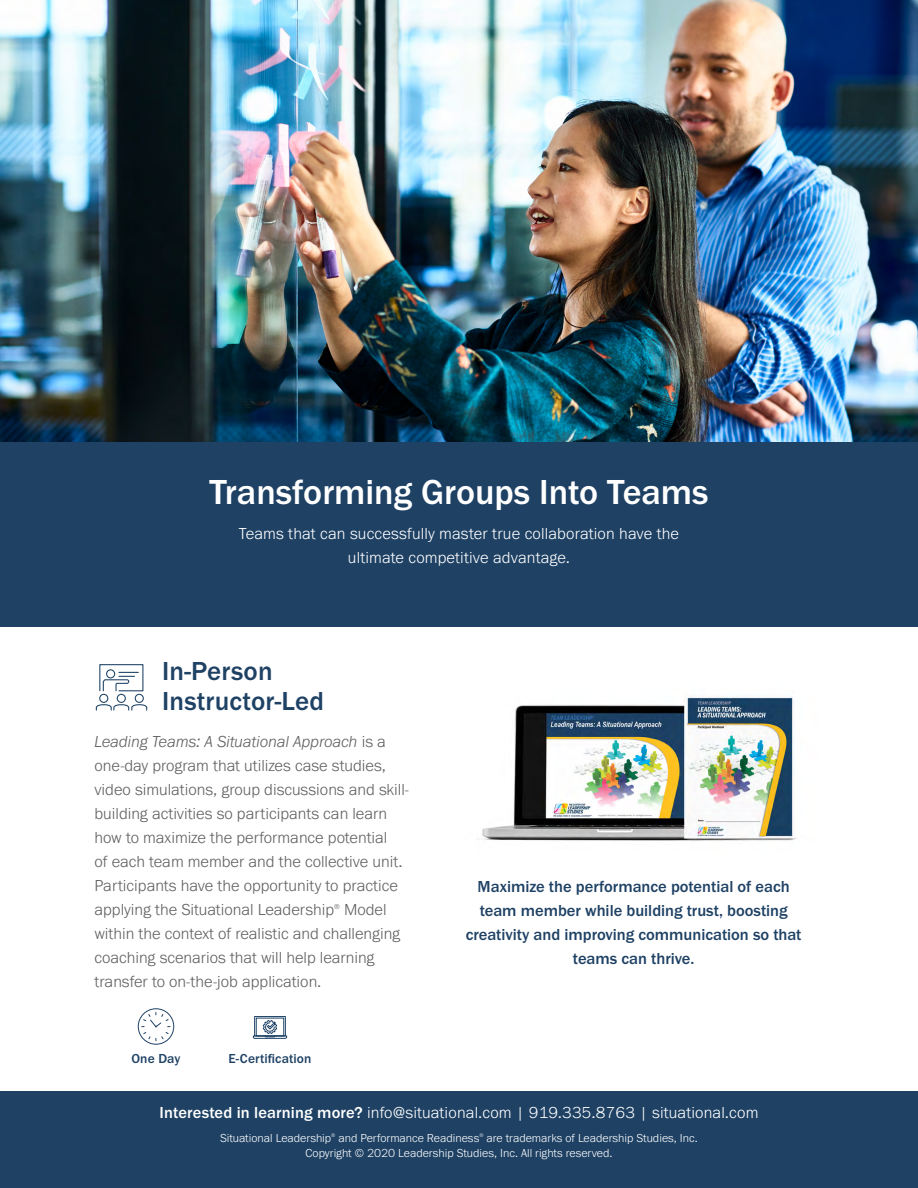
<style>
.page{position:relative;width:918px;height:1188px;background:#fff}
.page>*{position:absolute;margin:0;border:0;box-sizing:border-box;transform-origin:0 0}
.t1{font:500 36px "Franklin Gothic URW";color:#fff}
.t2{font:500 27px/30px "Franklin Gothic URW";letter-spacing:.01em;color:#1e4164}
.Body_Text__sans_seri{font:300 16.5px/24px "Franklin Gothic URW";color:#5f6060}
.Body_Text__sans_seri-2{font:500 16.5px/24px "Franklin Gothic URW";color:#1e4164;text-align:center}
.Body_Text__sans_seri-3{font:300 16.5px/24px "Franklin Gothic URW";letter-spacing:.01em;color:#fff;text-align:center}
.Footer__Contact_Info{font:300 16.5px "Franklin Gothic URW";letter-spacing:.01em;color:#fff}
.Body_Text__sans_seri-4{font:500 13.5px "Franklin Gothic URW";letter-spacing:.01em;color:#1e4164}
.Footer__Copyright{font:300 12px "Franklin Gothic URW";color:#fff}
.Body_Text__sans_seri-5{font:300 7.35px "Franklin Gothic URW";color:#5f6060}
.Footer__Copyright-2{font:300 5.4px "Franklin Gothic URW";color:#fff}
.s1{font-style:italic}
.s2{font-weight:500}
</style>
<div class="page">
<div style="left:0;top:1092px;width:918px;height:96px;background:#1e4164"></div>
<div style="left:99px;top:694px;width:9px;height:9px;border:1px solid #1e4366;border-radius:50%"></div>
<svg style="left:99px;top:664px;width:45px;height:28px"></svg>
<div style="left:117px;top:694px;width:9px;height:9px;border:1px solid #1e4366;border-radius:50%"></div>
<div style="left:135px;top:694px;width:9px;height:9px;border:1px solid #1e4366;border-radius:50%"></div>
<svg style="left:95px;top:704px;width:53px;height:7px"></svg>
<img style="left:0;top:0;width:918px;height:443px">
<div style="left:0;top:443px;width:918px;height:184px;background:#1e4164"></div>
<div style="left:254px;top:1016px;width:32px;height:20px;border:1px solid #1e4366"></div>
<svg style="left:253px;top:1020px;width:34px;height:19px"></svg>
<div style="left:138px;top:1008px;width:36px;height:37px;border:1px solid #1e4366;border-radius:50%"></div>
<svg style="left:142px;top:1013px;width:28px;height:28px"></svg>
<img style="left:482px;top:696px;width:314px;height:145px">
<p class="t1" style="left:210px;top:469px;width:500px">Transforming Groups Into Teams</p>
<p class="Body_Text__sans_seri-3" style="left:239px;top:521px;width:442px">Teams that can successfully master true collaboration have the ultimate competitive advantage.</p>
<h2 class="t2" style="left:162px;top:655px;width:164px">In-Person<br>Instructor-Led</h2>
<p class="Body_Text__sans_seri" style="left:94px;top:729px;width:316px"><span class="s1">Leading Teams: A Situational Approach</span> is a one-day program that utilizes case studies, video simulations, group discussions and skill&shy;building activities so participants can learn how to maximize the performance potential<br>of each team member and the collective unit.<br>Participants have the opportunity to practice applying the Situational Leadership</p>
<p class="Body_Text__sans_seri-5" style="left:334px;top:902px;width:7px">®</p>
<p class="Body_Text__sans_seri" style="left:94px;top:897px;width:307px;text-indent:250px">Model within the context of realistic and challenging coaching scenarios that will help learning transfer to on-the-job application.</p>
<p class="Body_Text__sans_seri-4" style="left:131px;top:1050px;width:51px">One Day</p>
<p class="Body_Text__sans_seri-4" style="left:228px;top:1050px;width:85px">E-Certification</p>
<p class="Body_Text__sans_seri-2" style="left:466px;top:874px;width:337px">Maximize the performance potential of each team member while building trust, boosting creativity and improving communication so that teams can thrive.</p>
<p class="Footer__Contact_Info" style="left:160px;top:1102px;width:600px"><span class="s2">Interested in learning more?</span> info@situational.com | 919.335.8763 | situational.com</p>
<p class="Footer__Copyright" style="left:220px;top:1130px;width:113px">Situational Leadership</p>
<p class="Footer__Copyright-2" style="left:331px;top:1132px;width:6px">®</p>
<p class="Footer__Copyright" style="left:338px;top:1130px;width:142px">and Performance Readiness</p>
<p class="Footer__Copyright-2" style="left:479px;top:1132px;width:6px">®</p>
<p class="Footer__Copyright" style="left:487px;top:1130px;width:213px">are trademarks of Leadership Studies, Inc.</p>
<p class="Footer__Copyright" style="left:306px;top:1145px;width:308px">Copyright © 2020 Leadership Studies, Inc. All rights reserved.</p>
</div>
